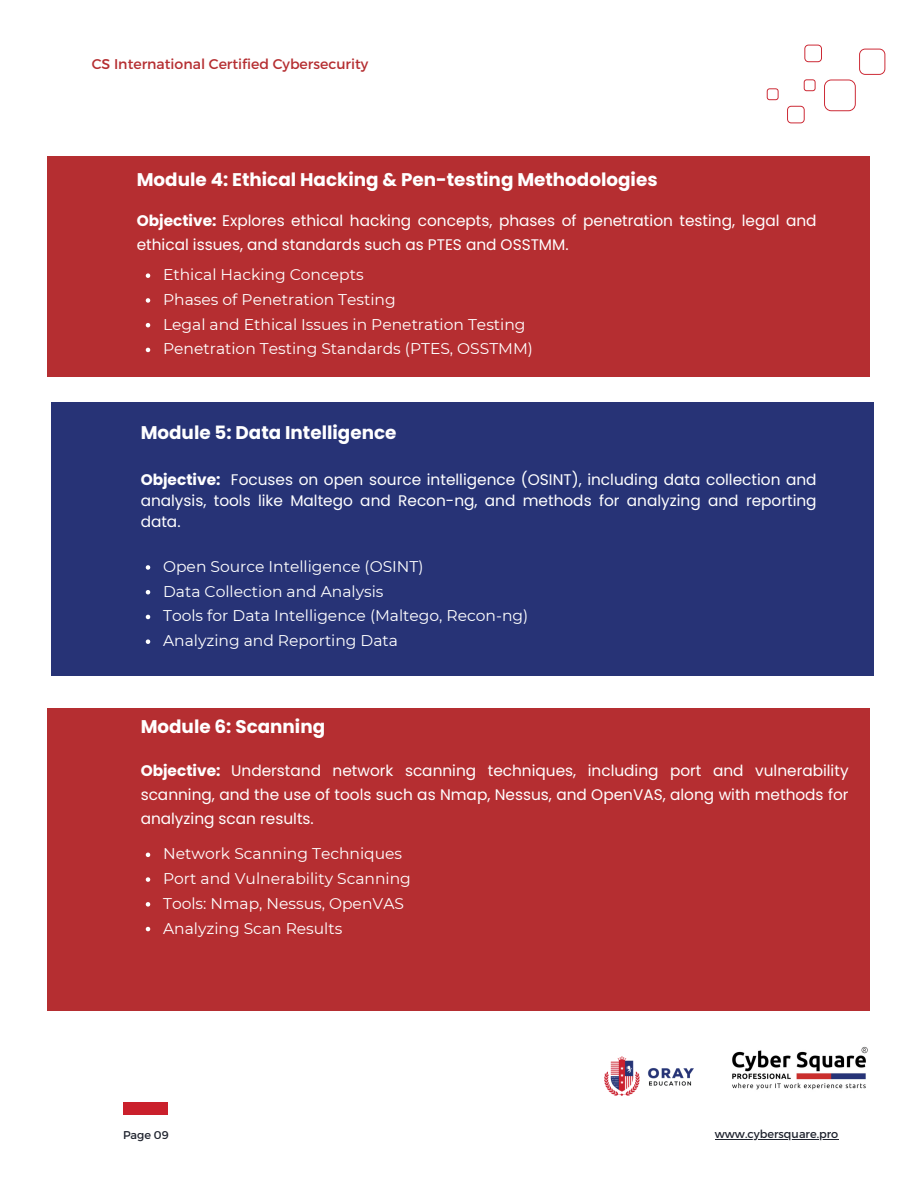
<style>
.page{position:relative;width:918px;height:1188px;background:#fff}
.page>*{position:absolute;margin:0;border:0;box-sizing:border-box;transform-origin:0 0}
.t1{font:700 18.3px "Poppins";color:#fff}
.t2{font:15.45px "Montserrat";color:#fff}
.t3{font:15.3px/23.7px "Poppins";color:#fff}
.t4{font:14.1px "Montserrat";color:#b52e31}
.t5{font:11.25px "Montserrat";color:#20242f}
.s1{font-weight:700}
</style>
<div class="page">
<svg style="left:787px;top:45px;width:98px;height:78px"></svg>
<svg style="left:767px;top:88px;width:12px;height:12px"></svg>
<div style="left:123px;top:1102px;width:44px;height:13px;background:#ca202c"></div>
<hr style="left:715px;top:1139px;width:123px;height:1px;background:#20242f">
<img style="left:604px;top:1056px;width:90px;height:40px">
<img style="left:732px;top:1046px;width:136px;height:44px">
<div style="left:48px;top:156px;width:822px;height:221px;background:#b52e31"></div>
<svg style="left:146px;top:273px;width:4px;height:5px"></svg>
<svg style="left:146px;top:298px;width:4px;height:5px"></svg>
<svg style="left:146px;top:323px;width:4px;height:4px"></svg>
<svg style="left:146px;top:348px;width:4px;height:4px"></svg>
<div style="left:52px;top:402px;width:822px;height:274px;background:#273376"></div>
<svg style="left:146px;top:565px;width:4px;height:5px"></svg>
<svg style="left:146px;top:590px;width:4px;height:4px"></svg>
<svg style="left:146px;top:615px;width:4px;height:4px"></svg>
<svg style="left:146px;top:639px;width:4px;height:5px"></svg>
<div style="left:48px;top:708px;width:822px;height:302px;background:#b52e31"></div>
<svg style="left:146px;top:853px;width:4px;height:4px"></svg>
<svg style="left:146px;top:877px;width:4px;height:5px"></svg>
<svg style="left:146px;top:902px;width:4px;height:5px"></svg>
<svg style="left:146px;top:927px;width:4px;height:4px"></svg>
<p class="t4" style="left:92px;top:55px;width:278px">CS International Certified Cybersecurity</p>
<h2 class="t1" style="left:137px;top:166px;width:522px">Module 4: Ethical Hacking &amp; Pen-testing Methodologies</h2>
<p class="t3" style="left:137px;top:209px;width:681px"><span class="s1">Objective:</span> Explores ethical hacking concepts, phases of penetration testing, legal and ethical issues, and standards such as PTES and OSSTMM.</p>
<p class="t2" style="left:163px;top:265px;width:202px">Ethical Hacking Concepts</p>
<p class="t2" style="left:163px;top:290px;width:234px">Phases of Penetration Testing</p>
<p class="t2" style="left:163px;top:315px;width:364px">Legal and Ethical Issues in Penetration Testing</p>
<h1 class="t2" style="left:163px;top:339px;width:371px">Penetration Testing Standards (PTES, OSSTMM)</h1>
<h2 class="t1" style="left:141px;top:419px;width:257px">Module 5: Data Intelligence</h2>
<p class="t3" style="left:141px;top:469px;width:678px;line-height:21.3px"><span class="s1">Objective:</span> Focuses on open source intelligence (OSINT), including data collection and analysis, tools like Maltego and Recon-ng, and methods for analyzing and reporting</p>
<p class="t3" style="left:141px;top:510px;width:41px">data.</p>
<p class="t2" style="left:163px;top:557px;width:262px">Open Source Intelligence (OSINT)</p>
<p class="t2" style="left:163px;top:582px;width:222px">Data Collection and Analysis</p>
<p class="t2" style="left:163px;top:607px;width:367px">Tools for Data Intelligence (Maltego, Recon-ng)</p>
<h1 class="t2" style="left:163px;top:631px;width:236px">Analyzing and Reporting Data</h1>
<p class="t1" style="left:141px;top:714px;width:186px">Module 6: Scanning</p>
<p class="t3" style="left:141px;top:759px;width:709px;text-align:justify"><span class="s1">Objective:</span> Understand network scanning techniques, including port and vulnerability scanning, and the use of tools such as Nmap, Nessus, and OpenVAS, along with methods for analyzing scan results.</p>
<p class="t2" style="left:163px;top:844px;width:241px">Network Scanning Techniques</p>
<p class="t2" style="left:163px;top:869px;width:249px">Port and Vulnerability Scanning</p>
<p class="t2" style="left:163px;top:894px;width:242px">Tools: Nmap, Nessus, OpenVAS</p>
<p class="t2" style="left:163px;top:919px;width:181px">Analyzing Scan Results</p>
<h2 class="t5" style="left:123px;top:1127px;width:47px">Page 09</h2>
<p class="t5" style="left:715px;top:1126px;width:125px">www.cybersquare.pro</p>
</div>
